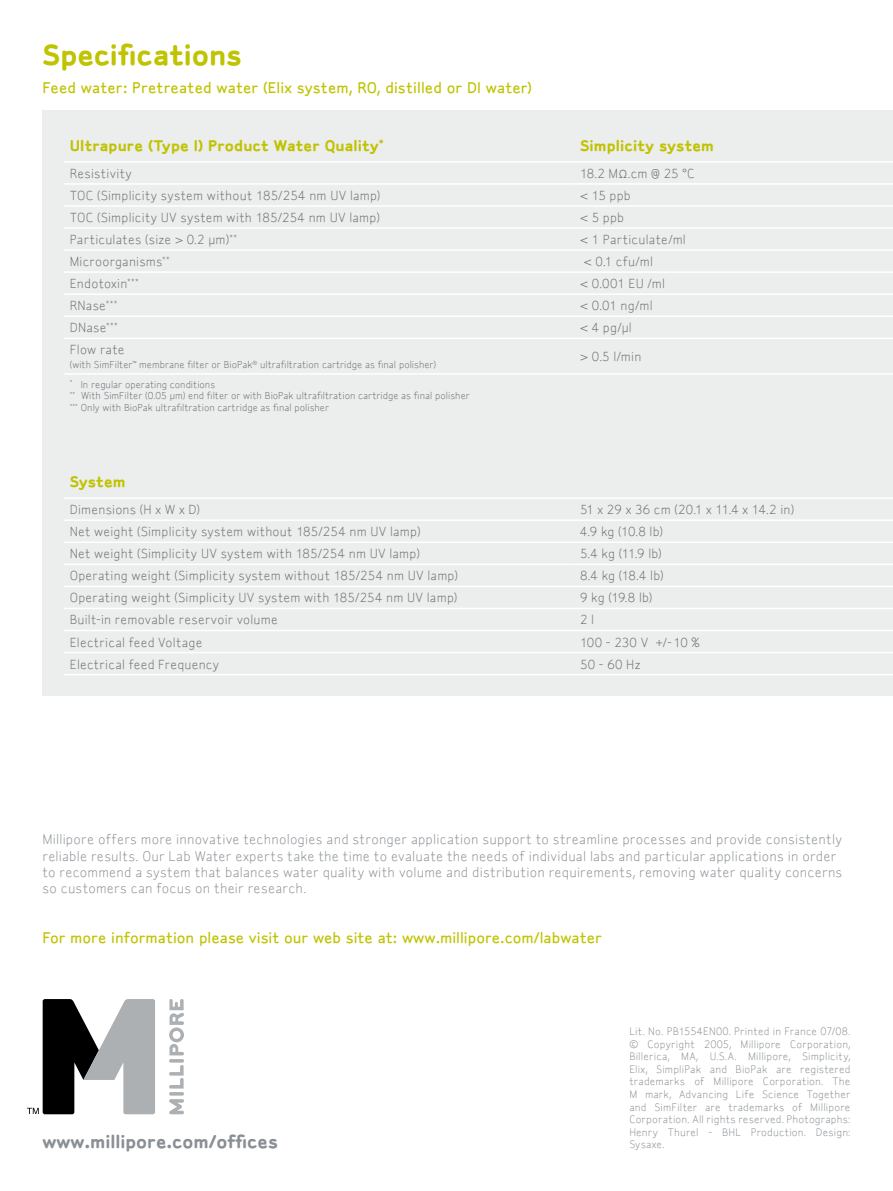
<style>
.page{position:relative;width:893px;height:1191px;background:#fff}
.page>*{position:absolute;margin:0;border:0;box-sizing:border-box;transform-origin:0 0}
.t1{font:700 28.5px "Millipore Sylvia XO";letter-spacing:-.005em;color:#bfc300}
.t2{font:700 18px "Millipore Sylvia XO";color:#898f94}
.t3{font:500 15px "Millipore Sylvia XO";color:#bfc300}
.t4{font:700 15px "Millipore Sylvia XO";letter-spacing:.005em;color:#bfc300}
.t5{font:13.5px/16.2px "Millipore Sylvia XO";letter-spacing:.015em;color:#898f94}
.t6{font:12.75px "Millipore Sylvia XO";letter-spacing:.015em;color:#696e72}
.t7{font:10.5px/12.6px "Millipore Sylvia XO";letter-spacing:.015em;color:#898f94;text-align:justify}
.t8{font:9.75px/11.7px "Millipore Sylvia XO";color:#696e72}
</style>
<div class="page">
<div style="left:43px;top:111px;width:850px;height:585px;background:#eceded"></div>
<hr style="left:64px;top:161px;width:510px;height:2px;background:#fff">
<hr style="left:574px;top:161px;width:319px;height:2px;background:#fff">
<hr style="left:64px;top:183px;width:510px;height:2px;background:#fff">
<hr style="left:574px;top:183px;width:319px;height:2px;background:#fff">
<hr style="left:64px;top:205px;width:510px;height:2px;background:#fff">
<hr style="left:574px;top:205px;width:319px;height:2px;background:#fff">
<hr style="left:64px;top:249px;width:510px;height:2px;background:#fff">
<hr style="left:574px;top:249px;width:319px;height:2px;background:#fff">
<hr style="left:64px;top:271px;width:510px;height:2px;background:#fff">
<hr style="left:574px;top:271px;width:319px;height:2px;background:#fff">
<hr style="left:64px;top:293px;width:510px;height:2px;background:#fff">
<hr style="left:574px;top:293px;width:319px;height:2px;background:#fff">
<hr style="left:64px;top:315px;width:510px;height:2px;background:#fff">
<hr style="left:574px;top:315px;width:319px;height:2px;background:#fff">
<hr style="left:64px;top:337px;width:510px;height:2px;background:#fff">
<hr style="left:574px;top:337px;width:319px;height:2px;background:#fff">
<hr style="left:64px;top:373px;width:510px;height:1px;background:#fff">
<hr style="left:574px;top:373px;width:319px;height:1px;background:#fff">
<hr style="left:64px;top:227px;width:510px;height:2px;background:#fff">
<hr style="left:574px;top:227px;width:319px;height:2px;background:#fff">
<hr style="left:64px;top:497px;width:510px;height:2px;background:#fff">
<hr style="left:574px;top:497px;width:319px;height:2px;background:#fff">
<hr style="left:64px;top:519px;width:510px;height:2px;background:#fff">
<hr style="left:574px;top:519px;width:319px;height:2px;background:#fff">
<hr style="left:64px;top:541px;width:510px;height:2px;background:#fff">
<hr style="left:574px;top:541px;width:319px;height:2px;background:#fff">
<hr style="left:64px;top:585px;width:510px;height:2px;background:#fff">
<hr style="left:574px;top:585px;width:319px;height:2px;background:#fff">
<hr style="left:64px;top:607px;width:510px;height:2px;background:#fff">
<hr style="left:574px;top:607px;width:319px;height:2px;background:#fff">
<hr style="left:64px;top:630px;width:510px;height:1px;background:#fff">
<hr style="left:574px;top:630px;width:319px;height:1px;background:#fff">
<hr style="left:64px;top:674px;width:510px;height:1px;background:#fff">
<hr style="left:574px;top:674px;width:319px;height:1px;background:#fff">
<hr style="left:64px;top:563px;width:510px;height:2px;background:#fff">
<hr style="left:574px;top:563px;width:319px;height:2px;background:#fff">
<hr style="left:64px;top:652px;width:510px;height:1px;background:#fff">
<hr style="left:574px;top:652px;width:319px;height:1px;background:#fff">
<hr style="left:169px;top:1092px;width:15px;height:3px;background:#acb0b3;border-radius:2px">
<hr style="left:169px;top:1059px;width:15px;height:3px;background:#acb0b3;border-radius:2px">
<svg style="left:169px;top:1065px;width:15px;height:23px"></svg>
<svg style="left:169px;top:999px;width:15px;height:56px"></svg>
<svg style="left:169px;top:1099px;width:15px;height:15px"></svg>
<svg style="left:27px;top:999px;width:128px;height:115px"></svg>
<h1 class="t1" style="left:43px;top:37px;width:201px">Specifications</h1>
<p class="t3" style="left:43px;top:79px;width:491px">Feed water: Pretreated water (Elix system, RO, distilled or DI water)</p>
<p class="t4" style="left:70px;top:136px;width:315px">Ultrapure (Type I) Product Water Quality<sup>*</sup></p>
<p class="t4" style="left:580px;top:136px;width:135px">Simplicity system</p>
<p class="t6" style="left:70px;top:166px;width:64px">Resistivity</p>
<p class="t6" style="left:580px;top:166px;width:116px">18.2 MΩ.cm @ 25 °C</p>
<p class="t6" style="left:70px;top:188px;width:312px">TOC (Simplicity system without 185/254 nm UV lamp)</p>
<p class="t6" style="left:580px;top:188px;width:52px">&lt; 15 ppb</p>
<p class="t6" style="left:70px;top:210px;width:311px">TOC (Simplicity UV system with 185/254 nm UV lamp)</p>
<p class="t6" style="left:580px;top:210px;width:46px">&lt; 5 ppb</p>
<p class="t6" style="left:70px;top:232px;width:169px">Particulates (size &gt; 0.2 µm)<sup>**</sup></p>
<p class="t6" style="left:580px;top:232px;width:107px">&lt; 1 Particulate/ml</p>
<p class="t6" style="left:70px;top:254px;width:102px">Microorganisms<sup>**</sup></p>
<p class="t6" style="left:584px;top:254px;width:71px">&lt; 0.1 cfu/ml</p>
<p class="t6" style="left:70px;top:276px;width:71px">Endotoxin<sup>***</sup></p>
<p class="t6" style="left:580px;top:276px;width:86px">&lt; 0.001 EU /ml</p>
<p class="t6" style="left:70px;top:298px;width:49px">RNase<sup>***</sup></p>
<p class="t6" style="left:580px;top:298px;width:74px">&lt; 0.01 ng/ml</p>
<p class="t6" style="left:70px;top:320px;width:50px">DNase<sup>***</sup></p>
<p class="t6" style="left:580px;top:320px;width:53px">&lt; 4 pg/μ l</p>
<p class="t6" style="left:70px;top:342px;width:56px">Flow rate</p>
<p class="t8" style="left:70px;top:358px;width:368px">(with SimFilter<sup>™</sup> membrane filter or BioPak<sup>®</sup> ultrafiltration cartridge as final polisher)</p>
<p class="t6" style="left:580px;top:349px;width:63px">&gt; 0.5 l/min</p>
<p class="t8" style="left:70px;top:378px;width:402px"><sup>*</sup> In regular operating conditions<br><sup>**</sup> With SimFilter (0.05 µm) end filter or with BioPak ultrafiltration cartridge as final polisher <sup>***</sup> Only with BioPak ultrafiltration cartridge as final polisher</p>
<p class="t4" style="left:70px;top:472px;width:57px">System</p>
<p class="t6" style="left:70px;top:502px;width:132px">Dimensions (H x W x D)</p>
<p class="t6" style="left:580px;top:502px;width:216px">51 x 29 x 36 cm (20.1 x 11.4 x 14.2 in)</p>
<p class="t6" style="left:70px;top:524px;width:352px">Net weight (Simplicity system without 185/254 nm UV lamp)</p>
<p class="t6" style="left:580px;top:524px;width:84px">4.9 kg (10.8 lb)</p>
<p class="t6" style="left:70px;top:546px;width:352px">Net weight (Simplicity UV system with 185/254 nm UV lamp)</p>
<p class="t6" style="left:580px;top:546px;width:83px">5.4 kg (11.9 lb)</p>
<p class="t6" style="left:70px;top:568px;width:390px">Operating weight (Simplicity system without 185/254 nm UV lamp)</p>
<p class="t6" style="left:580px;top:568px;width:85px">8.4 kg (18.4 lb)</p>
<p class="t6" style="left:70px;top:590px;width:389px">Operating weight (Simplicity UV system with 185/254 nm UV lamp)</p>
<p class="t6" style="left:580px;top:590px;width:74px">9 kg (19.8 lb)</p>
<p class="t6" style="left:70px;top:612px;width:210px">Built-in removable reservoir volume</p>
<p class="t6" style="left:580px;top:612px;width:16px">2 l</p>
<p class="t6" style="left:70px;top:635px;width:134px">Electrical feed Voltage</p>
<p class="t6" style="left:580px;top:635px;width:121px">100 - 230 V +/-10 %</p>
<p class="t6" style="left:70px;top:657px;width:151px">Electrical feed Frequency</p>
<p class="t6" style="left:580px;top:657px;width:62px">50 - 60 Hz</p>
<p class="t5" style="left:43px;top:831px;width:801px">Millipore offers more innovative technologies and stronger application support to streamline processes and provide consistently reliable results. Our Lab Water experts take the time to evaluate the needs of individual labs and particular applications in order to recommend a system that balances water quality with volume and distribution requirements, removing water quality concerns so customers can focus on their research.</p>
<p class="t3" style="left:43px;top:928px;width:561px">For more information please visit our web site at: www.millipore.com/labwater</p>
<h2 class="t2" style="left:43px;top:1130px;width:237px">www.millipore.com/offices</h2>
<p class="t7" style="left:629px;top:1025px;width:223px">Lit. No. PB1554EN00. Printed in France 07/08. © Copyright 2005, Millipore Corporation, Billerica, MA, U.S.A. Millipore, Simplicity, Elix, SimpliPak and BioPak are registered trademarks of Millipore Corporation. The M mark, Advancing Life Science Together and SimFilter are trademarks of Millipore Corporation. All rights reserved. Photographs:<br>Henry Thurel - BHL Production. Design:<br>Sysaxe.</p>
</div>
